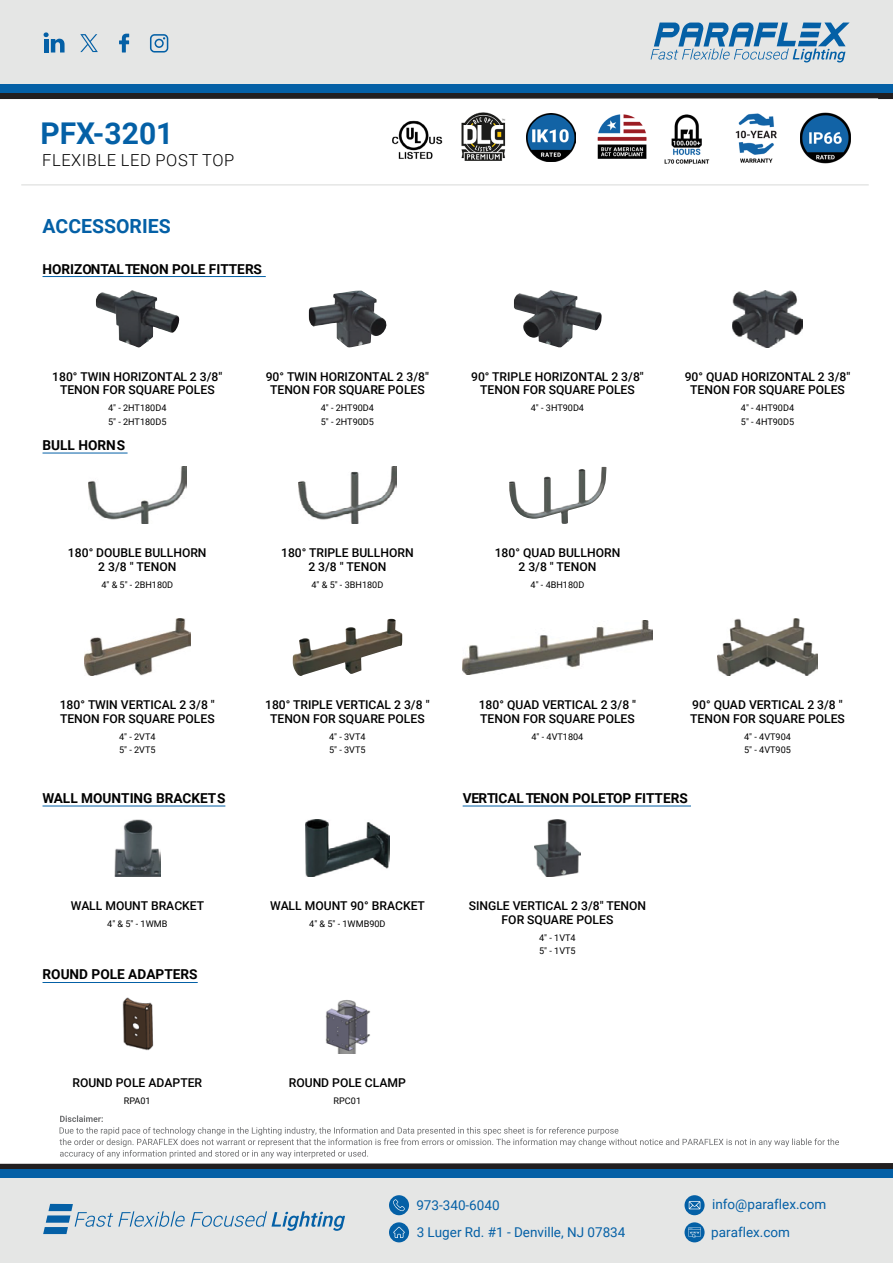
<style>
.page{position:relative;width:893px;height:1263px;background:#fff}
.page>*{position:absolute;margin:0;border:0;box-sizing:border-box;transform-origin:0 0}
.t1{font:700 30px "Roboto";color:#0460a6}
.t2{font:700 19.5px "Roboto";color:#0460a6}
.t3{font:300 16.5px "Roboto";letter-spacing:.035em;color:#000}
.t4{font:700 13.65px "Roboto";color:#000}
.t5{font:13.5px "Roboto";color:#0460a6}
.t6{font:500 12.15px/13.6px "Roboto";color:#000;text-align:center}
.t7{font:9.15px/13.6px "Roboto";color:#000}
</style>
<div class="page">
<hr style="left:43px;top:276px;width:223px;height:1px;background:#0460a6">
<hr style="left:43px;top:453px;width:85px;height:1px;background:#0460a6">
<hr style="left:43px;top:806px;width:182px;height:1px;background:#0460a6">
<hr style="left:463px;top:806px;width:228px;height:1px;background:#0460a6">
<hr style="left:43px;top:982px;width:155px;height:1px;background:#0460a6">
<img style="left:88px;top:467px;width:98px;height:57px">
<img style="left:298px;top:467px;width:98px;height:57px">
<img style="left:509px;top:467px;width:97px;height:57px">
<img style="left:535px;top:820px;width:45px;height:57px">
<img style="left:84px;top:619px;width:106px;height:57px">
<img style="left:293px;top:619px;width:109px;height:57px">
<img style="left:463px;top:620px;width:189px;height:55px">
<img style="left:718px;top:619px;width:99px;height:57px">
<img style="left:114px;top:820px;width:46px;height:57px">
<img style="left:306px;top:820px;width:83px;height:57px">
<img style="left:122px;top:997px;width:32px;height:54px">
<img style="left:96px;top:290px;width:83px;height:57px">
<img style="left:309px;top:291px;width:77px;height:57px">
<img style="left:514px;top:290px;width:88px;height:57px">
<img style="left:733px;top:290px;width:69px;height:57px">
<img style="left:325px;top:1000px;width:46px;height:53px">
<img style="left:800px;top:113px;width:50px;height:50px">
<img style="left:664px;top:114px;width:46px;height:49px">
<img style="left:735px;top:113px;width:42px;height:50px">
<img style="left:597px;top:114px;width:50px;height:45px">
<img style="left:461px;top:113px;width:45px;height:47px">
<img style="left:527px;top:113px;width:48px;height:49px">
<img style="left:392px;top:120px;width:50px;height:40px">
<hr style="left:21px;top:184px;width:848px;height:2px;background:#e5e6e5">
<svg style="left:0;top:92px;width:893px;height:7px;background:#27313c"></svg>
<div style="left:0;top:0;width:893px;height:86px;background:#e5e6e5"></div>
<div style="left:0;top:84px;width:893px;height:8px;background:#0460a6"></div>
<svg style="left:651px;top:23px;width:198px;height:39px"></svg>
<svg style="left:43px;top:32px;width:22px;height:21px"></svg>
<svg style="left:119px;top:34px;width:10px;height:19px"></svg>
<svg style="left:80px;top:34px;width:18px;height:18px"></svg>
<svg style="left:150px;top:34px;width:18px;height:19px"></svg>
<svg style="left:0;top:1115px;width:893px;height:54px"></svg>
<div style="left:0;top:1176px;width:893px;height:87px;background:#e5e6e5"></div>
<div style="left:0;top:1169px;width:893px;height:8px;background:#0460a6"></div>
<svg style="left:684px;top:1195px;width:21px;height:20px"></svg>
<svg style="left:689px;top:1201px;width:11px;height:8px"></svg>
<div style="left:684px;top:1222px;width:21px;height:20px;background:#0460a6;border-radius:50%"></div>
<svg style="left:688px;top:1227px;width:13px;height:11px"></svg>
<div style="left:389px;top:1222px;width:20px;height:20px;background:#0460a6;border-radius:50%"></div>
<svg style="left:393px;top:1227px;width:12px;height:11px"></svg>
<div style="left:389px;top:1195px;width:20px;height:20px;background:#0460a6;border-radius:50%"></div>
<svg style="left:393px;top:1199px;width:12px;height:12px"></svg>
<svg style="left:191px;top:1211px;width:154px;height:20px"></svg>
<svg style="left:43px;top:1204px;width:142px;height:30px"></svg>
<h1 class="t1" style="left:40px;top:112px;width:135px">PFX-3201</h1>
<h3 class="t3" style="left:42px;top:149px;width:194px">FLEXIBLE LED POST TOP</h3>
<h2 class="t2" style="left:43px;top:212px;width:130px">ACCESSORIES</h2>
<p class="t4" style="left:43px;top:259px;width:221px">HORIZONTAL TENON POLE FITTERS</p>
<p class="t6" style="left:52px;top:369px;width:172px">180° TWIN HORIZONTAL 2 3/8"<br>TENON FOR SQUARE POLES</p>
<p class="t7" style="left:108px;top:401px;width:60px">4" - 2HT180D4<br>5" - 2HT180D5</p>
<p class="t4" style="left:43px;top:436px;width:84px">BULL HORNS</p>
<p class="t6" style="left:68px;top:545px;width:140px">180° DOUBLE BULLHORN<br>2 3/8 " TENON</p>
<p class="t7" style="left:101px;top:577px;width:73px">4" &amp; 5" - 2BH180D</p>
<p class="t6" style="left:266px;top:369px;width:165px">90° TWIN HORIZONTAL 2 3/8"<br>TENON FOR SQUARE POLES</p>
<p class="t7" style="left:321px;top:401px;width:55px">4" - 2HT90D4<br>5" - 2HT90D5</p>
<p class="t6" style="left:281px;top:545px;width:134px">180° TRIPLE BULLHORN<br>2 3/8 " TENON</p>
<p class="t7" style="left:311px;top:577px;width:73px">4" &amp; 5" - 3BH180D</p>
<p class="t6" style="left:471px;top:369px;width:174px">90° TRIPLE HORIZONTAL 2 3/8"<br>TENON FOR SQUARE POLES</p>
<p class="t7" style="left:531px;top:401px;width:55px">4" - 3HT90D4</p>
<p class="t6" style="left:685px;top:369px;width:167px">90° QUAD HORIZONTAL 2 3/8"<br>TENON FOR SQUARE POLES</p>
<p class="t7" style="left:741px;top:401px;width:55px">4" - 4HT90D4<br>5" - 4HT90D5</p>
<p class="t6" style="left:495px;top:545px;width:127px">180° QUAD BULLHORN<br>2 3/8 " TENON</p>
<p class="t7" style="left:531px;top:577px;width:55px">4" - 4BH180D</p>
<p class="t6" style="left:60px;top:698px;width:157px;text-align:left">180° TWIN VERTICAL 2 3/8 "<br>TENON FOR SQUARE POLES</p>
<p class="t7" style="left:119px;top:729px;width:38px">4" - 2VT4<br>5" - 2VT5</p>
<p class="t6" style="left:265px;top:698px;width:166px">180° TRIPLE VERTICAL 2 3/8 "<br>TENON FOR SQUARE POLES</p>
<p class="t7" style="left:329px;top:729px;width:38px">4" - 3VT4<br>5" - 3VT5</p>
<p class="t6" style="left:479px;top:698px;width:159px;text-align:left">180° QUAD VERTICAL 2 3/8 "<br>TENON FOR SQUARE POLES</p>
<p class="t7" style="left:531px;top:729px;width:53px">4" - 4VT1804</p>
<p class="t6" style="left:690px;top:698px;width:156px;text-align:left">90° QUAD VERTICAL 2 3/8 "<br>TENON FOR SQUARE POLES</p>
<p class="t7" style="left:744px;top:729px;width:48px">4" - 4VT904<br>5" - 4VT905</p>
<p class="t4" style="left:43px;top:788px;width:185px">WALL MOUNTING BRACKETS</p>
<p class="t4" style="left:463px;top:788px;width:227px">VERTICAL TENON POLETOP FITTERS</p>
<p class="t6" style="left:71px;top:898px;width:135px">WALL MOUNT BRACKET</p>
<p class="t7" style="left:107px;top:917px;width:62px">4" &amp; 5" - 1WMB</p>
<p class="t4" style="left:43px;top:965px;width:157px">ROUND POLE ADAPTERS</p>
<p class="t6" style="left:72px;top:1075px;width:131px">ROUND POLE ADAPTER</p>
<p class="t7" style="left:124px;top:1093px;width:28px">RPA01</p>
<p class="t6" style="left:270px;top:898px;width:156px">WALL MOUNT 90° BRACKET</p>
<p class="t7" style="left:309px;top:917px;width:78px">4" &amp; 5" - 1WMB90D</p>
<p class="t6" style="left:469px;top:898px;width:179px">SINGLE VERTICAL 2 3/8" TENON<br>FOR SQUARE POLES</p>
<p class="t7" style="left:539px;top:930px;width:38px">4" - 1VT4<br>5" - 1VT5</p>
<p class="t6" style="left:289px;top:1075px;width:119px">ROUND POLE CLAMP</p>
<p class="t7" style="left:334px;top:1093px;width:29px">RPC01</p>
<p class="t5" style="left:416px;top:1196px;width:85px">973-340-6040</p>
<p class="t5" style="left:712px;top:1195px;width:116px">info@paraflex.com</p>
<p class="t5" style="left:417px;top:1223px;width:210px">3 Luger Rd. #1 - Denville, NJ 07834</p>
<p class="t5" style="left:711px;top:1222px;width:80px">paraflex.com</p>
</div>
